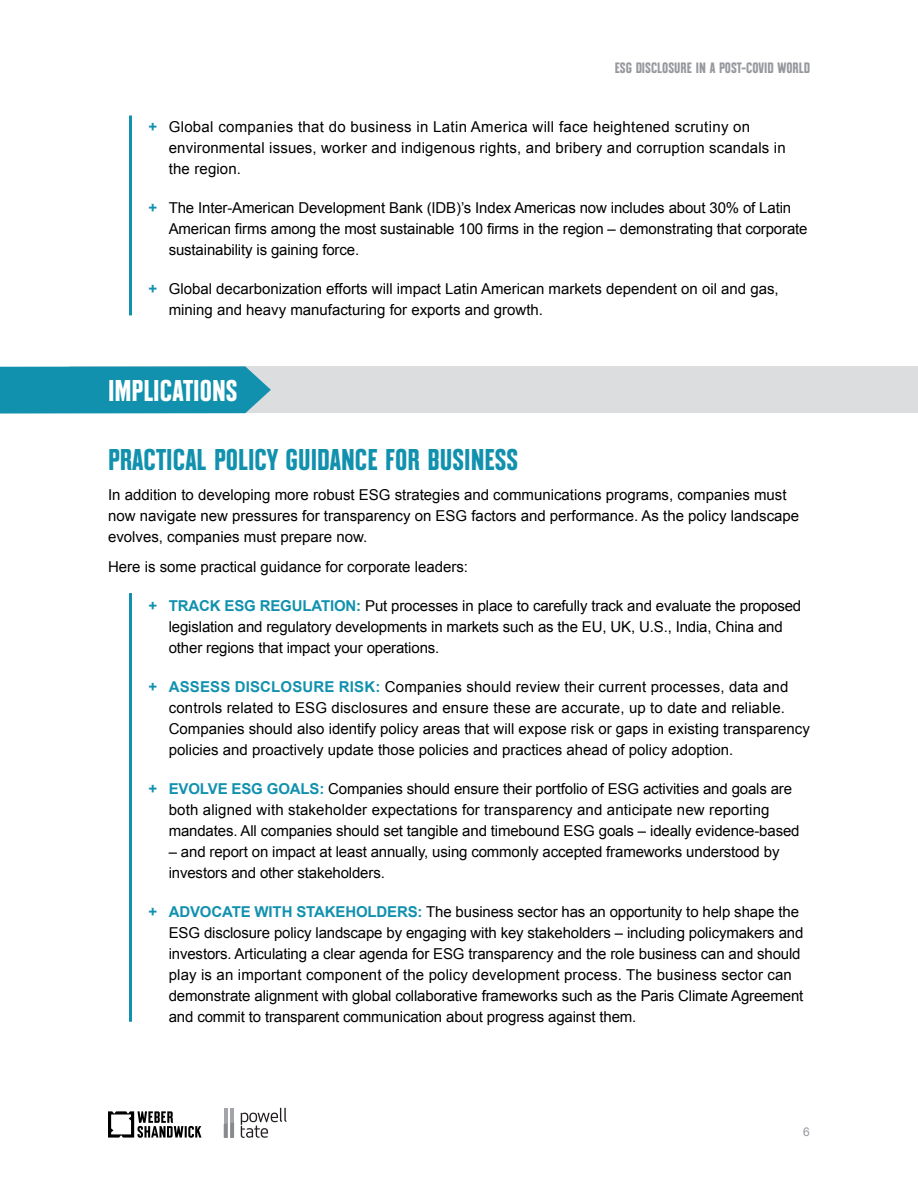
<style>
.page{position:relative;width:918px;height:1188px;background:#fff}
.page>*{position:absolute;margin:0;border:0;box-sizing:border-box;transform-origin:0 0}
.Body{font:700 30px "Always Montefiore";color:#1191ae}
.t1{font:700 30px "Always Montefiore";color:#fff}
.Body-2{font:15px/21px "Arial";color:#000}
.t2{font:700 15px "Always Montefiore";color:#96989d}
.t3{font:12px "Arial";color:#96989d}
.s1{font-weight:700;color:#1191ae}
</style>
<div class="page">
<svg style="left:108px;top:1111px;width:93px;height:27px"></svg>
<hr style="left:224px;top:1109px;width:3px;height:29px;background:#a3a5a8">
<svg style="left:241px;top:1108px;width:46px;height:30px"></svg>
<hr style="left:230px;top:1108px;width:4px;height:30px;background:#a3a5a8">
<svg style="left:224px;top:1122px;width:10px;height:16px"></svg>
<hr style="left:129px;top:116px;width:3px;height:199px;background:#1191ae">
<div style="left:70px;top:366px;width:848px;height:47px;background:#dcddde"></div>
<svg style="left:0;top:366px;width:271px;height:48px"></svg>
<hr style="left:129px;top:593px;width:3px;height:429px;background:#1191ae">
<p class="t2" style="left:615px;top:59px;width:197px">ESG DISCLOSURE IN A POST-COVID WORLD</p>
<p class="Body-2" style="left:169px;top:117px;width:618px;text-indent:-20px"><span class="s1">+</span> Global companies that do business in Latin America will face heightened scrutiny on environmental issues, worker and indigenous rights, and bribery and corruption scandals in the region.</p>
<p class="Body-2" style="left:169px;top:198px;width:640px;text-indent:-20px"><span class="s1">+</span> The Inter-American Development Bank (IDB)’s Index Americas now includes about 30% of Latin<br>American firms among the most sustainable 100 firms in the region – demonstrating that corporate sustainability is gaining force.</p>
<p class="Body-2" style="left:169px;top:279px;width:612px;text-indent:-20px"><span class="s1">+</span> Global decarbonization efforts will impact Latin American markets dependent on oil and gas, mining and heavy manufacturing for exports and growth.</p>
<p class="t1" style="left:108px;top:373px;width:131px">IMPLICATIONS</p>
<p class="Body" style="left:108px;top:442px;width:412px">PRACTICAL POLICY GUIDANCE FOR BUSINESS</p>
<p class="Body-2" style="left:108px;top:484px;width:693px">In addition to developing more robust ESG strategies and communications programs, companies must now navigate new pressures for transparency on ESG factors and performance. As the policy landscape evolves, companies must prepare now.</p>
<p class="Body-2" style="left:108px;top:556px;width:362px">Here is some practical guidance for corporate leaders:</p>
<p class="Body-2" style="left:169px;top:595px;width:634px;text-indent:-20px"><span class="s1">+ TRACK ESG REGULATION:</span> Put processes in place to carefully track and evaluate the proposed legislation and regulatory developments in markets such as the EU, UK, U.S., India, China and other regions that impact your operations.</p>
<p class="Body-2" style="left:169px;top:676px;width:643px;text-indent:-20px"><span class="s1">+ ASSESS DISCLOSURE RISK:</span> Companies should review their current processes, data and controls related to ESG disclosures and ensure these are accurate, up to date and reliable.<br>Companies should also identify policy areas that will expose risk or gaps in existing transparency policies and proactively update those policies and practices ahead of policy adoption.</p>
<p class="Body-2" style="left:169px;top:778px;width:632px;text-indent:-20px"><span class="s1">+ EVOLVE ESG GOALS:</span> Companies should ensure their portfolio of ESG activities and goals are both aligned with stakeholder expectations for transparency and anticipate new reporting mandates. All companies should set tangible and timebound ESG goals – ideally evidence-based</p>
<p class="Body-2" style="left:169px;top:841px;width:612px">– and report on impact at least annually, using commonly accepted frameworks understood by investors and other stakeholders.</p>
<p class="Body-2" style="left:169px;top:901px;width:636px;text-indent:-20px"><span class="s1">+ ADVOCATE WITH STAKEHOLDERS:</span> The business sector has an opportunity to help shape the ESG disclosure policy landscape by engaging with key stakeholders – including policymakers and investors. Articulating a clear agenda for ESG transparency and the role business can and should play is an important component of the policy development process. The business sector can demonstrate alignment with global collaborative frameworks such as the Paris Climate Agreement and commit to transparent communication about progress against them.</p>
<p class="t3" style="left:803px;top:1124px;width:8px">6</p>
</div>
